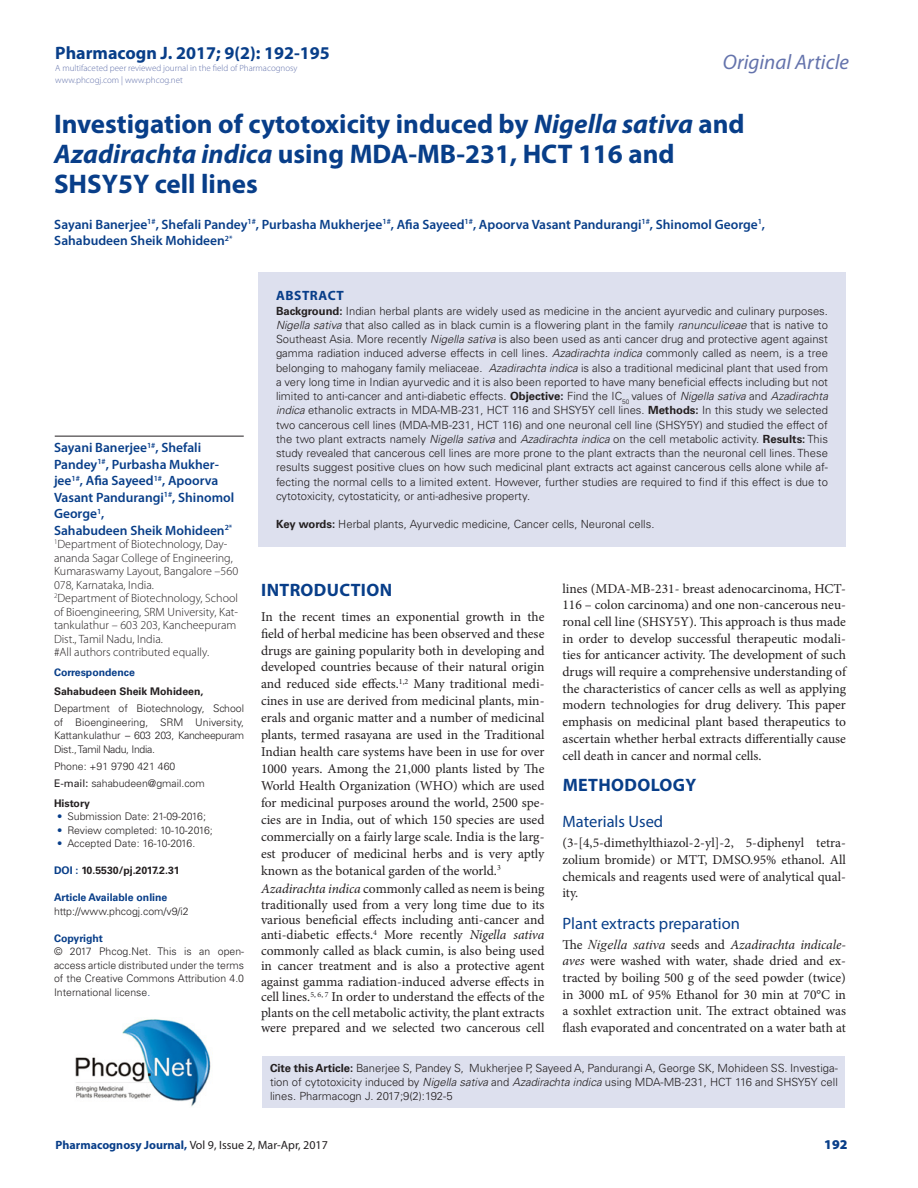
<style>
.page{position:relative;width:918px;height:1188px;background:#fff}
.page>*{position:absolute;margin:0;border:0;box-sizing:border-box;transform-origin:0 0}
.CT{font:700 27px/30px "Myriad Pro";color:#083e89}
.t1{font:italic 21px "Myriad Pro";color:#6473ac}
._1_HD{font:700 18px "Myriad Pro";color:#083e89}
._1_HD-2{font:700 18px "Myriad Pro";letter-spacing:.02em;color:#083e89}
._2_HD{font:16.5px "Myriad Pro";color:#083e89}
.TXT{font:13.5px/16.6px "Minion Pro";color:#231f20;text-align:justify}
.CA{font:600 13.5px/16.5px "Myriad Pro";color:#083e89}
.ABS_HD{font:700 13.5px "Myriad Pro";letter-spacing:.04em;color:#083e89}
.RRH{font:900 13.5px "Myriad Pro";color:#083e89}
.CA_Aff{font:300 12px/13.5px "Myriad Pro";color:#231f20}
.RRH-2{font:12px "Myriad Pro";color:#231f20}
.ABS_TXT{font:300 11.25px/14.2px "Univers LT Std";color:#231f20;text-align:justify}
.ABS_AU_ADD{font:300 10.5px/13.5px "Univers LT Std";color:#231f20;text-align:justify}
.ABS_ADD{font:300 10.5px/13.5px "Univers LT Std";color:#231f20;text-align:justify}
.ABS_AU_ADD-2{font:700 10.5px "Univers LT Std";color:#231f20}
.ABS_AU_ADD-3{font:700 10.5px "Univers LT Std";color:#083e89}
.ABS_ADD-2{font:700 10.5px "Univers LT Std";color:#231f20}
.ABS_TXT-2{font:700 10.5px "Univers LT Std";color:#083e89}
.t2{font:300 9px/12px "Myriad Pro";color:#6473ac}
.s1{font-style:italic}
.s2{font-weight:400}
.s3{color:#083e89}
.s4{font-weight:700}
.s5{font-family:"Times New Roman";font-style:italic}
.s6{font-weight:700;color:#083e89}
</style>
<div class="page">
<div style="left:258px;top:272px;width:588px;height:274px;background:#dde0ee"></div>
<div style="left:262px;top:1056px;width:583px;height:52px;background:#dde0ee"></div>
<hr style="left:55px;top:436px;width:189px;height:1px;background:#231f20">
<img style="left:75px;top:1019px;width:136px;height:88px">
<h3 class="_1_HD" style="left:55px;top:41px;width:276px">Pharmacogn J. 2017; 9(2): 192-195</h3>
<p class="t2" style="left:55px;top:62px;width:244px">A multifaceted peer reviewed journal in the field of Pharmacognosy www.phcogj.com | www.phcog.net</p>
<h2 class="t1" style="left:723px;top:49px;width:128px">Original Article</h2>
<p class="CT" style="left:54px;top:108px;width:692px">Investigation of cytotoxicity induced by <span class="s1">Nigella sativa</span> and<br><span class="s1">Azadirachta indica</span> using MDA-MB-231, HCT 116 and<br>SHSY5Y cell lines</p>
<p class="CA" style="left:54px;top:216px;width:712px">Sayani Banerjee<sup>1#</sup>, Shefali Pandey<sup>1#</sup>, Purbasha Mukherjee<sup>1#</sup>, Afia Sayeed<sup>1#</sup>, Apoorva Vasant Pandurangi<sup>1#</sup>, Shinomol George<sup>1</sup>,<br>Sahabudeen Sheik Mohideen<sup>2*</sup></p>
<p class="CA" style="left:54px;top:439px;width:182px">Sayani Banerjee<sup>1#</sup>, Shefali<br>Pandey<sup>1#</sup>, Purbasha Mukher&shy;jee<sup>1#</sup>, Afia Sayeed<sup>1#</sup>, Apoorva<br>Vasant Pandurangi<sup>1#</sup>, Shinomol<br>George<sup>1</sup>,<br>Sahabudeen Sheik Mohideen<sup>2*</sup></p>
<p class="CA_Aff" style="left:54px;top:537px;width:186px"><sup>1</sup>Department of Biotechnology, Day&shy;ananda Sagar College of Engineering, Kumaraswamy Layout, Bangalore –560<br>078, Karnataka, India.</p>
<p class="CA_Aff" style="left:54px;top:591px;width:186px"><sup>2</sup>Department of Biotechnology, School of Bioengineering, SRM University, Kat&shy;tankulathur – 603 203, Kancheepuram Dist., Tamil Nadu, India.</p>
<p class="CA_Aff" style="left:54px;top:645px;width:157px">#All authors contributed equally.</p>
<p class="ABS_TXT-2" style="left:54px;top:666px;width:82px">Correspondence</p>
<p class="ABS_ADD-2" style="left:54px;top:685px;width:151px">Sahabudeen Sheik Mohideen,</p>
<p class="ABS_ADD" style="left:54px;top:702px;width:192px">Department of Biotechnology, School of Bioengineering, SRM University, Kattankulathur – 603 203, Kancheepuram Dist., Tamil Nadu, India.</p>
<p class="ABS_ADD" style="left:54px;top:760px;width:123px">Phone: +91 9790 421 460</p>
<p class="ABS_ADD" style="left:54px;top:777px;width:152px"><span class="s2">E-mail:</span> sahabudeen@gmail.com</p>
<p class="ABS_AU_ADD-2" style="left:54px;top:797px;width:37px">History</p>
<p class="ABS_AU_ADD" style="left:57px;top:810px;width:151px"><span class="s3">•</span> Submission Date: 21-09-2016;</p>
<p class="ABS_AU_ADD" style="left:57px;top:823px;width:157px"><span class="s3">•</span> Review completed: 10-10-2016;</p>
<p class="ABS_AU_ADD" style="left:57px;top:837px;width:140px"><span class="s3">•</span> Accepted Date: 16-10-2016.</p>
<p class="ABS_AU_ADD-2" style="left:54px;top:864px;width:127px"><span class="s3">DOI :</span> 10.5530/pj.2017.2.31</p>
<p class="ABS_AU_ADD-3" style="left:54px;top:891px;width:115px">Article Available online</p>
<p class="ABS_AU_ADD" style="left:54px;top:904px;width:136px">http://www.phcogj.com/v9/i2</p>
<p class="ABS_AU_ADD-3" style="left:54px;top:932px;width:50px">Copyright</p>
<p class="ABS_AU_ADD" style="left:54px;top:945px;width:192px">© 2017 Phcog.Net. This is an open&shy;access article distributed under the terms of the Creative Commons Attribution 4.0<br>International license<span class="s3">.</span></p>
<p class="ABS_HD" style="left:276px;top:287px;width:69px">ABSTRACT</p>
<p class="ABS_TXT" style="left:276px;top:304px;width:554px"><span class="s4">Background:</span> Indian herbal plants are widely used as medicine in the ancient ayurvedic and culinary purposes.<br><span class="s1">Nigella sativa</span> that also called as in black cumin is a flowering plant in the family <span class="s1">ranunculiceae</span> that is native to Southeast Asia. More recently <span class="s1">Nigella sativa</span> is also been used as anti cancer drug and protective agent against gamma radiation induced adverse effects in cell lines. <span class="s1">Azadirachta indica</span> commonly called as neem, is a tree belonging to mahogany family meliaceae. <span class="s1">Azadirachta indica</span> is also a traditional medicinal plant that used from a very long time in Indian ayurvedic and it is also been reported to have many beneficial effects including but not limited to anti-cancer and anti-diabetic effects. <span class="s4">Objective:</span> Find the IC<sub>50</sub> values of <span class="s1">Nigella sativa</span> and <span class="s1">Azadirachta indica</span> ethanolic extracts in MDA-MB-231, HCT 116 and SHSY5Y cell lines. <span class="s4">Methods:</span> In this study we selected two cancerous cell lines (MDA-MB-231, HCT 116) and one neuronal cell line (SHSY5Y) and studied the effect of the two plant extracts namely <span class="s1">Nigella sativa</span> and <span class="s1">Azadirachta indica</span> on the cell metabolic activity. <span class="s4">Results:</span> This study revealed that cancerous cell lines are more prone to the plant extracts than the neuronal cell lines. These results suggest positive clues on how such medicinal plant extracts act against cancerous cells alone while af&shy;fecting the normal cells to a limited extent. However, further studies are required to find if this effect is due to cytotoxicity, cytostaticity, or anti-adhesive property.</p>
<p class="ABS_TXT" style="left:276px;top:517px;width:380px"><span class="s4">Key words:</span> Herbal plants, Ayurvedic medicine, Cancer cells, Neuronal cells.</p>
<p class="_1_HD-2" style="left:261px;top:578px;width:132px">INTRODUCTION</p>
<p class="TXT" style="left:261px;top:608px;width:285px">In the recent times an exponential growth in the field of herbal medicine has been observed and these drugs are gaining popularity both in developing and developed countries because of their natural origin and reduced side effects.<sup>1,2</sup> Many traditional medi&shy;cines in use are derived from medicinal plants, min&shy;erals and organic matter and a number of medicinal plants, termed rasayana are used in the Traditional Indian health care systems have been in use for over 1000 years. Among the 21,000 plants listed by The World Health Organization (WHO) which are used for medicinal purposes around the world, 2500 spe&shy;cies are in India, out of which 150 species are used commercially on a fairly large scale. India is the larg&shy;est producer of medicinal herbs and is very aptly known as the botanical garden of the world.<sup>3</sup></p>
<p class="TXT" style="left:261px;top:881px;width:285px;line-height:15.5px"><span class="s1">Azadirachta indica</span> commonly called as neem is being traditionally used from a very long time due to its various beneficial effects including anti-cancer and anti-diabetic effects.<sup>4</sup> More recently <span class="s1">Nigella sativa </span>commonly called as black cumin, is also being used in cancer treatment and is also a protective agent against gamma radiation-induced adverse effects in cell lines.<sup>5,</sup> <sup>6,</sup> <sup>7</sup> In order to understand the effects of the plants on the cell metabolic activity, the plant extracts were prepared and we selected two cancerous cell</p>
<p class="TXT" style="left:562px;top:580px;width:285px">lines (MDA-MB-231- breast adenocarcinoma, HCT-116 – colon carcinoma) and one non-cancerous neu&shy;ronal cell line (SHSY5Y). This approach is thus made in order to develop successful therapeutic modali&shy;ties for anticancer activity. The development of such drugs will require a comprehensive understanding of the characteristics of cancer cells as well as applying modern technologies for drug delivery. This paper emphasis on medicinal plant based therapeutics to ascertain whether herbal extracts differentially cause cell death in cancer and normal cells.</p>
<p class="_1_HD-2" style="left:563px;top:773px;width:135px">METHODOLOGY</p>
<p class="_2_HD" style="left:562px;top:812px;width:102px">Materials Used</p>
<p class="TXT" style="left:562px;top:835px;width:285px">(3-[4,5-dimethylthiazol-2-yl]-2, 5-diphenyl tetra&shy;zolium bromide) or MTT, DMSO.95% ethanol. All chemicals and reagents used were of analytical qual&shy;ity.</p>
<p class="_2_HD" style="left:562px;top:913px;width:179px">Plant extracts preparation</p>
<p class="TXT" style="left:562px;top:936px;width:285px">The <span class="s5">Nigella sativa</span> seeds and <span class="s1">Azadirachta indicale&shy;aves</span> were washed with water, shade dried and ex&shy;tracted by boiling 500 g of the seed powder (twice) in 3000 mL of 95% Ethanol for 30 min at 70°C in a soxhlet extraction unit. The extract obtained was flash evaporated and concentrated on a water bath at</p>
<p class="ABS_TXT" style="left:270px;top:1061px;width:569px"><span class="s4">Cite this Article:</span> Banerjee S, Pandey S, Mukherjee P, Sayeed A, Pandurangi A, George SK, Mohideen SS. Investiga&shy;tion of cytotoxicity induced by <span class="s1">Nigella sativa</span> and <span class="s1">Azadirachta indica</span> using MDA-MB-231, HCT 116 and SHSY5Y cell lines. Pharmacogn J. 2017;9(2):192-5</p>
<p class="RRH-2" style="left:56px;top:1138px;width:274px"><span class="s6">Pharmacognosy Journal,</span> Vol 9, Issue 2, Mar-Apr, 2017</p>
<p class="RRH" style="left:824px;top:1137px;width:25px">192</p>
</div>
